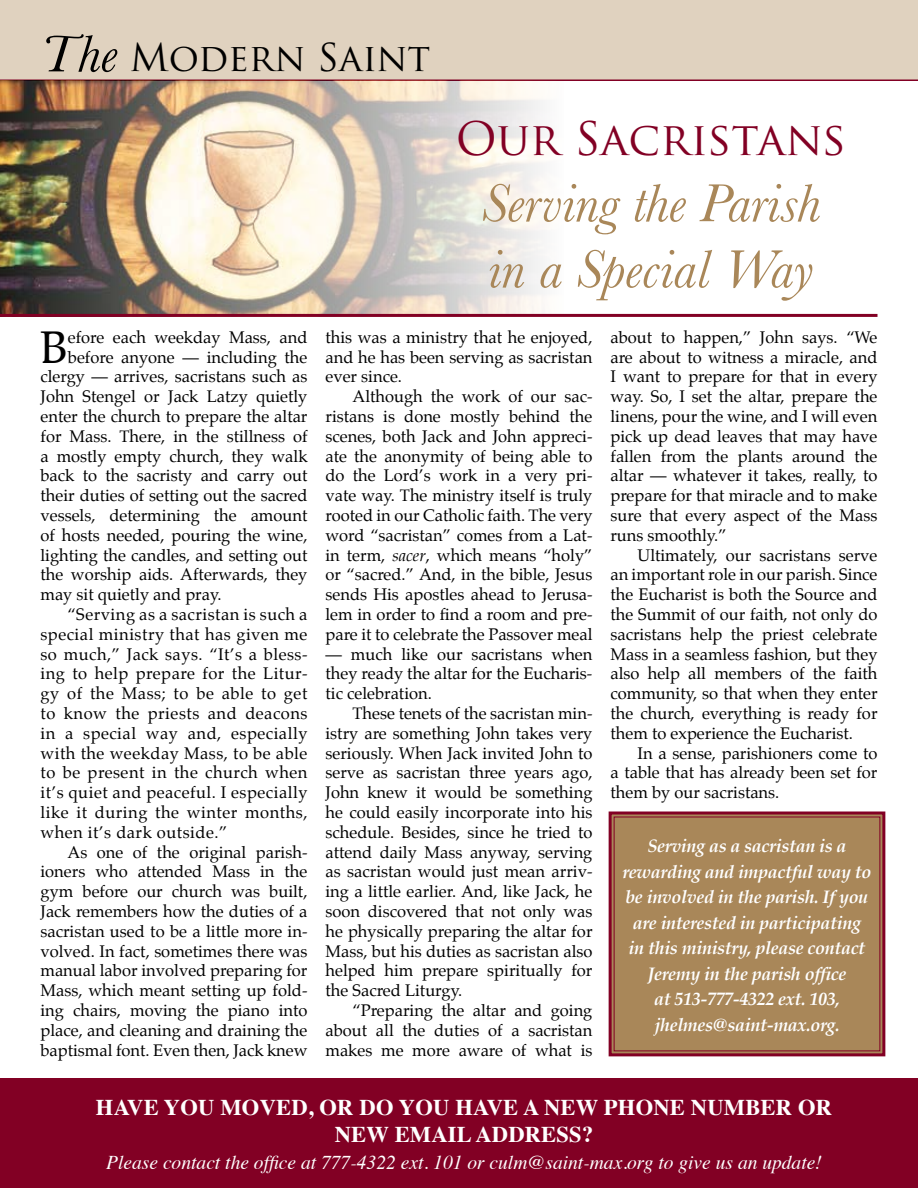
<style>
.page{position:relative;width:918px;height:1188px;background:#fff}
.page>*{position:absolute;margin:0;border:0;box-sizing:border-box;transform-origin:0 0}
.t1{font:italic 55.5px/66px "Baskerville";color:#a98759}
.t2{font:45px "Trajan Pro";color:#820024}
.t3{font:44.85px "Palatino";color:#000}
.t4{font:37.5px "Trajan Pro";color:#000}
.t5{font:700 22.5px/27px "Times";letter-spacing:.01em;color:#fff;text-align:center}
.t6{font:italic 19.5px "Times";color:#fff}
.t7{font:italic 700 18px/25.5px "Palatino";letter-spacing:-.02em;color:#fff;text-align:center}
.t8{font:16.5px/19.8px "Palatino";color:#000;text-align:justify}
.t9{font:16.5px "Palatino";letter-spacing:.03em;color:#000}
.s1{font-family:"Baskerville";font-style:italic;font-size:54px}
.s2{font-style:italic}
</style>
<div class="page">
<div style="left:0;top:0;width:918px;height:81px;background:#e0d2bf"></div>
<hr style="left:0;top:80px;width:918px;height:1px;background:#820024">
<img style="left:0;top:81px;width:564px;height:233px">
<svg style="left:608px;top:811px;width:278px;height:246px;background:#a78157"></svg>
<div style="left:614px;top:816px;width:266px;height:235px;border:1px solid #820024"></div>
<div style="left:0;top:1078px;width:918px;height:110px;background:#820024"></div>
<hr style="left:0;top:314px;width:878px;height:3px;background:#820024">
<h3 class="t4" style="left:40px;top:34px;width:391px"><span class="s1">The</span> Modern Saint</h3>
<h2 class="t2" style="left:456px;top:110px;width:392px">Our Sacristans</h2>
<h1 class="t1" style="left:481px;top:170px;width:341px">Serving the Parish in a Special Way</h1>
<h3 class="t3" style="left:40px;top:310px;width:29px">B</h3>
<p class="t8" style="left:68px;top:327px;width:241px">efore each weekday Mass, and</p>
<p class="t8" style="left:68px;top:347px;width:241px">before anyone — including the</p>
<p class="t8" style="left:41px;top:367px;width:269px">clergy — arrives, sacristans such as</p>
<p class="t8" style="left:41px;top:387px;width:268px">John Stengel or Jack Latzy quietly</p>
<p class="t8" style="left:41px;top:406px;width:268px">enter the church to prepare the altar</p>
<p class="t8" style="left:41px;top:426px;width:269px">for Mass. There, in the stillness of</p>
<p class="t8" style="left:41px;top:446px;width:269px">a mostly empty church, they walk</p>
<p class="t8" style="left:41px;top:466px;width:269px">back to the sacristy and carry out</p>
<p class="t8" style="left:41px;top:486px;width:268px">their duties of setting out the sacred</p>
<p class="t8" style="left:41px;top:505px;width:268px">vessels, determining the amount</p>
<p class="t8" style="left:41px;top:525px;width:269px">of hosts needed, pouring the wine,</p>
<p class="t8" style="left:41px;top:545px;width:268px">lighting the candles, and setting out</p>
<p class="t8" style="left:41px;top:565px;width:268px">the worship aids. Afterwards, they</p>
<p class="t8" style="left:41px;top:585px;width:183px">may sit quietly and pray.</p>
<p class="t9" style="left:68px;top:601px;width:242px">“Serving as a sacristan is such a</p>
<p class="t9" style="left:41px;top:620px;width:269px">special ministry that has given me</p>
<p class="t9" style="left:41px;top:640px;width:269px">so much,” Jack says. “It’s a bless-</p>
<p class="t9" style="left:41px;top:660px;width:269px">ing to help prepare for the Litur-</p>
<p class="t9" style="left:41px;top:680px;width:268px">gy of the Mass; to be able to get</p>
<p class="t9" style="left:41px;top:700px;width:268px">to know the priests and deacons</p>
<p class="t9" style="left:41px;top:719px;width:269px">in a special way and, especially</p>
<p class="t9" style="left:41px;top:739px;width:268px">with the weekday Mass, to be able</p>
<p class="t9" style="left:41px;top:759px;width:269px">to be present in the church when</p>
<p class="t9" style="left:41px;top:779px;width:269px">it’s quiet and peaceful. I especially</p>
<p class="t9" style="left:41px;top:799px;width:268px">like it during the winter months,</p>
<p class="t9" style="left:41px;top:818px;width:188px">when it’s dark outside.”</p>
<p class="t8" style="left:68px;top:842px;width:242px">As one of the original parish-</p>
<p class="t8" style="left:41px;top:862px;width:268px">ioners who attended Mass in the</p>
<p class="t8" style="left:41px;top:882px;width:268px">gym before our church was built,</p>
<p class="t8" style="left:41px;top:901px;width:268px">Jack remembers how the duties of a</p>
<p class="t8" style="left:41px;top:921px;width:269px">sacristan used to be a little more in-</p>
<p class="t8" style="left:41px;top:941px;width:268px">volved. In fact, sometimes there was</p>
<p class="t8" style="left:41px;top:961px;width:269px">manual labor involved preparing for</p>
<p class="t8" style="left:41px;top:981px;width:269px">Mass, which meant setting up fold-</p>
<p class="t8" style="left:41px;top:1000px;width:268px">ing chairs, moving the piano into</p>
<p class="t8" style="left:41px;top:1020px;width:268px">place, and cleaning and draining the</p>
<p class="t8" style="left:41px;top:1040px;width:268px">baptismal font. Even then, Jack knew</p>
<p class="t8" style="left:326px;top:327px;width:269px">this was a ministry that he enjoyed, and he has been serving as sacristan ever since.</p>
<p class="t8" style="left:326px;top:387px;width:269px;text-indent:27px">Although the work of our sac&shy;ristans is done mostly behind the scenes, both Jack and John appreci&shy;ate the anonymity of being able to do the Lord’s work in a very pri&shy;vate way. The ministry itself is truly rooted in our Catholic faith. The very word “sacristan” comes from a Lat&shy;in term, <span class="s2">sacer</span>, which means “holy” or “sacred.” And, in the bible, Jesus sends His apostles ahead to Jerusa&shy;lem in order to find a room and pre&shy;pare it to celebrate the Passover meal</p>
<p class="t8" style="left:326px;top:644px;width:268px">— much like our sacristans when they ready the altar for the Eucharis&shy;tic celebration.</p>
<p class="t8" style="left:326px;top:703px;width:269px;text-indent:27px">These tenets of the sacristan min&shy;istry are something John takes very seriously. When Jack invited John to serve as sacristan three years ago, John knew it would be something he could easily incorporate into his schedule. Besides, since he tried to attend daily Mass anyway, serving as sacristan would just mean arriv&shy;ing a little earlier. And, like Jack, he soon discovered that not only was he physically preparing the altar for Mass, but his duties as sacristan also helped him prepare spiritually for the Sacred Liturgy.</p>
<p class="t8" style="left:326px;top:1000px;width:269px;text-indent:27px">“Preparing the altar and going about all the duties of a sacristan makes me more aware of what is</p>
<p class="t8" style="left:611px;top:327px;width:269px">about to happen,” John says. “We are about to witness a miracle, and I want to prepare for that in every way. So, I set the altar, prepare the linens, pour the wine, and I will even pick up dead leaves that may have fallen from the plants around the altar — whatever it takes, really, to prepare for that miracle and to make sure that every aspect of the Mass runs smoothly.”</p>
<p class="t8" style="left:611px;top:545px;width:269px;text-indent:27px">Ultimately, our sacristans serve an important role in our parish. Since the Eucharist is both the Source and the Summit of our faith, not only do sacristans help the priest celebrate Mass in a seamless fashion, but they also help all members of the faith community, so that when they enter the church, everything is ready for them to experience the Eucharist.</p>
<p class="t8" style="left:611px;top:743px;width:269px;text-indent:27px">In a sense, parishioners come to a table that has already been set for them by our sacristans.</p>
<p class="t7" style="left:622px;top:833px;width:251px">Serving as a sacristan is a rewarding and impactful way to be involved in the parish. If you are interested in participating<br>in this ministry, please contact<br>Jeremy in the parish office<br>at 513-777-4322 ext. 103, jhelmes@saint-max.org.</p>
<h3 class="t5" style="left:96px;top:1091px;width:738px">HAVE YOU MOVED, OR DO YOU HAVE A NEW PHONE NUMBER OR<br>NEW EMAIL ADDRESS?</h3>
<p class="t6" style="left:106px;top:1145px;width:717px">Please contact the office at 777-4322 ext. 101 or culm@saint-max.org to give us an update!</p>
</div>
